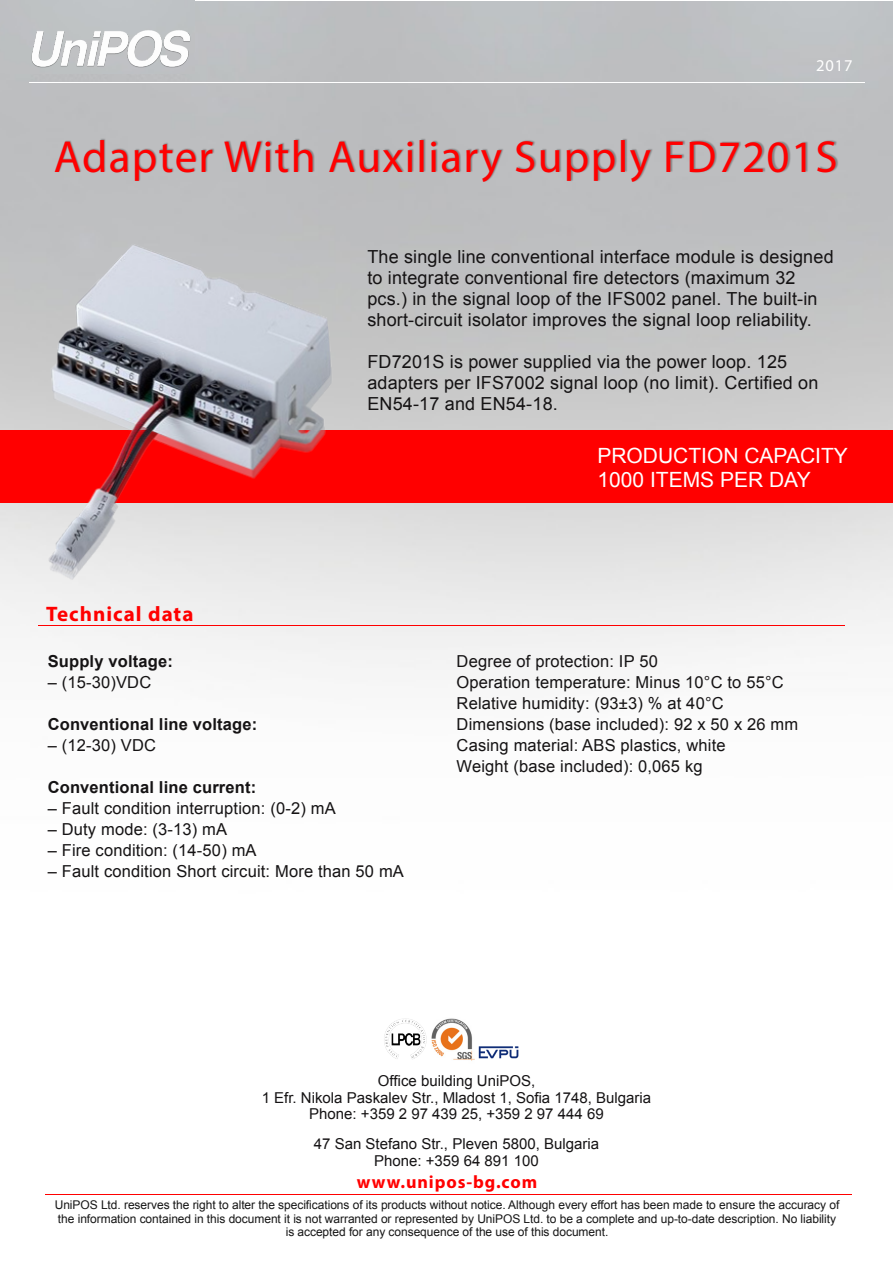
<style>
.page{position:relative;width:893px;height:1263px;background:#fff}
.page>*{position:absolute;margin:0;border:0;box-sizing:border-box;transform-origin:0 0}
.t1{font:45px "Myriad Pro";letter-spacing:.03em;color:#f00}
.t2{font:21px/24px "Arial";color:#fff}
.t3{font:700 21px "Myriad Pro";letter-spacing:.05em;color:#f00}
.t4{font:18px/21px "Arial";letter-spacing:.01em;color:#151314}
.t5{font:700 18px "Myriad Pro";letter-spacing:.05em;color:#f00}
.t6{font:16.5px/21px "Arial";letter-spacing:.01em;color:#151314}
.t7{font:700 16.5px "Arial";letter-spacing:.01em;color:#151314}
.t8{font:16.5px "Myriad Pro";color:#fff}
.t9{font:15px/16.5px "Arial";color:#151314;text-align:center}
.t10{font:12px/13.5px "Arial";letter-spacing:-.005em;color:#161616;text-align:center}
</style>
<div class="page">
<img style="left:0;top:2px;width:892px;height:1193px">
<img style="left:0;top:0;width:195px;height:74px">
<img style="left:4px;top:2px;width:229px;height:110px">
<hr style="left:30px;top:82px;width:835px;height:1px;background:#fff">
<hr style="left:38px;top:625px;width:807px;height:1px;background:#f00">
<img style="left:431px;top:1018px;width:44px;height:50px">
<img style="left:383px;top:1018px;width:45px;height:42px">
<img style="left:476px;top:1036px;width:45px;height:35px">
<div style="left:55px;top:138px;width:783px;height:44px;background:#231f20;opacity:.35"></div>
<div style="left:0;top:431px;width:893px;height:72px;background:#f00"></div>
<img style="left:0;top:138px;width:495px;height:448px">
<p class="t8" style="left:816px;top:55px;width:38px">2017</p>
<h1 class="t1" style="left:54px;top:129px;width:785px">Adapter With Auxiliary Supply FD7201S</h1>
<p class="t4" style="left:367px;top:246px;width:468px">The single line conventional interface module is designed to integrate conventional fire detectors (maximum 32 pcs.) in the signal loop of the IFS002 panel. The built-in short-circuit isolator improves the signal loop reliability.</p>
<p class="t4" style="left:367px;top:351px;width:453px">FD7201S is power supplied via the power loop. 125 adapters per IFS7002 signal loop (no limit). Certified on<br>EN54-17 and EN54-18.</p>
<p class="t3" style="left:46px;top:600px;width:149px">Technical data</p>
<p class="t7" style="left:48px;top:649px;width:127px">Supply voltage:</p>
<p class="t6" style="left:48px;top:671px;width:105px">– (15-30)VDC</p>
<p class="t7" style="left:48px;top:712px;width:211px">Conventional line voltage:</p>
<p class="t6" style="left:48px;top:734px;width:110px">– (12-30) VDC</p>
<p class="t7" style="left:48px;top:775px;width:210px">Conventional line current:</p>
<p class="t6" style="left:48px;top:797px;width:289px">– Fault condition interruption: (0-2) mA</p>
<p class="t6" style="left:48px;top:818px;width:181px">– Duty mode: (3-13) mA</p>
<p class="t6" style="left:48px;top:839px;width:210px">– Fire condition: (14-50) mA</p>
<p class="t6" style="left:48px;top:860px;width:358px">– Fault condition Short circuit: More than 50 mA</p>
<p class="t2" style="left:597px;top:443px;width:252px">PRODUCTION CAPACITY<br>1000 ITEMS PER DAY</p>
<p class="t6" style="left:457px;top:650px;width:343px">Degree of protection: IP 50<br>Operation temperature: Minus 10°C to 55°C Relative humidity: (93±3) % at 40°C Dimensions (base included): 92 х 50 х 26 mm Casing material: ABS plastics, white<br>Weight (base included): 0,065 kg</p>
<p class="t9" style="left:262px;top:1073px;width:391px">Office building UniPOS,<br>1 Efr. Nikola Paskalev Str., Mladost 1, Sofia 1748, Bulgaria<br>Phone: +359 2 97 439 25, +359 2 97 444 69</p>
<p class="t9" style="left:314px;top:1136px;width:287px">47 San Stefano Str., Pleven 5800, Bulgaria<br>Phone: +359 64 891 100</p>
<p class="t5" style="left:357px;top:1170px;width:182px">www.unipos-bg.com</p>
<p class="t10" style="left:55px;top:1198px;width:786px">UniPOS Ltd. reserves the right to alter the specifications of its products without notice. Although every effort has been made to ensure the accuracy of the information contained in this document it is not warranted or represented by UniPOS Ltd. to be a complete and up-to-date description. No liability is accepted for any consequence of the use of this document.</p>
</div>
